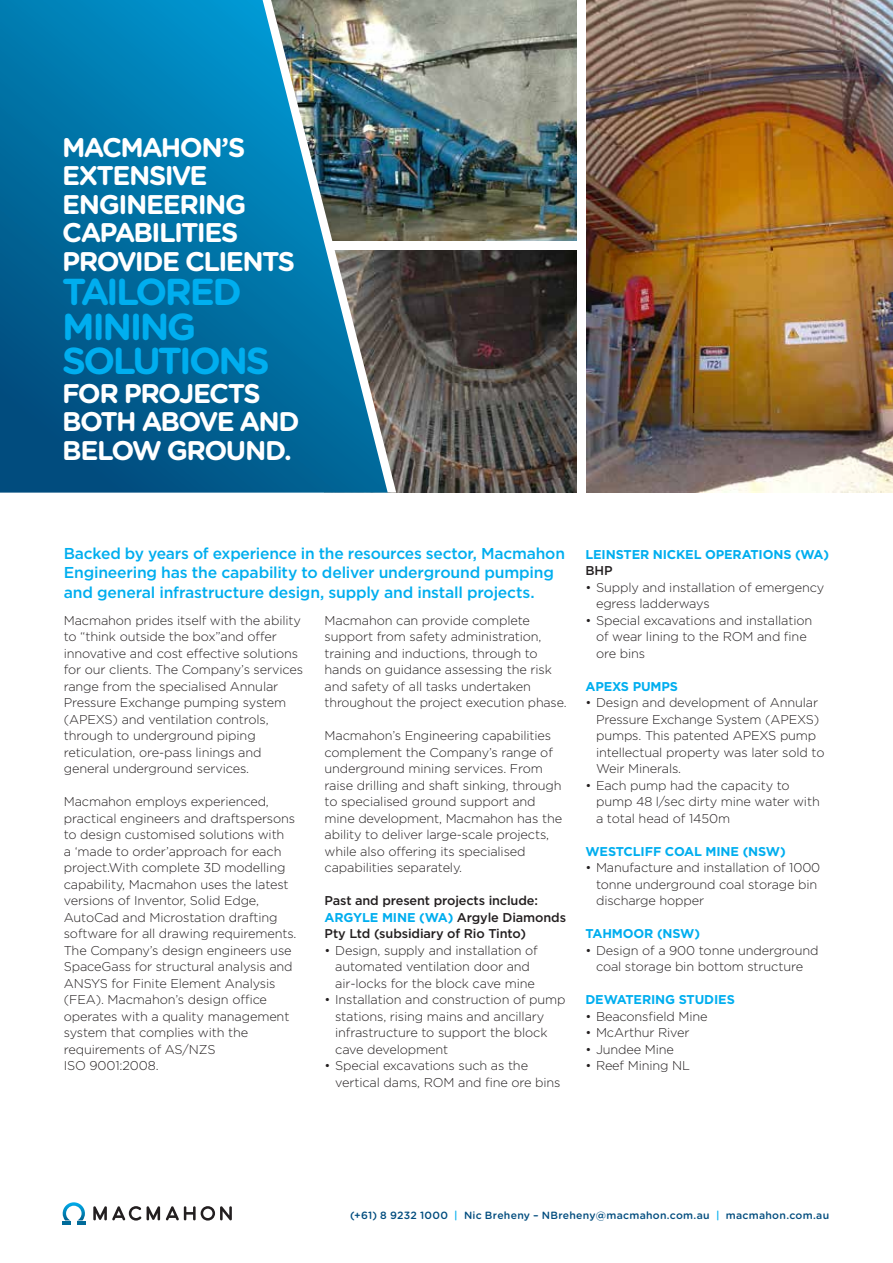
<style>
.page{position:relative;width:893px;height:1263px;background:#fff}
.page>*{position:absolute;margin:0;border:0;box-sizing:border-box;transform-origin:0 0}
.t1{font:700 37.5px/34.5px "Gotham Rounded";letter-spacing:-.065em;color:#00aeef}
.t2{font:700 27px/28.5px "Gotham Rounded";letter-spacing:-.055em;color:#fff}
.t3{font:500 15.75px/19.5px "Gotham";letter-spacing:-.015em;color:#00aeef}
.t4{font:300 12.75px/16.5px "Gotham";letter-spacing:-.01em;color:#231f20}
.t5{font:500 12.75px/16.5px "Gotham";letter-spacing:-.01em;color:#231f20}
.t6{font:700 12.75px "Gotham";letter-spacing:-.01em;color:#00aeef}
.t7{font:500 10.5px "Gotham Rounded";letter-spacing:.025em;color:#014c7e}
.s1{font-weight:700;color:#00aeef}
.s2{color:#00aeef}
</style>
<div class="page">
<img style="left:396px;top:0;width:181px;height:241px">
<img style="left:586px;top:0;width:307px;height:493px">
<img style="left:396px;top:250px;width:181px;height:243px">
<img style="left:388px;top:0;width:8px;height:493px">
<svg style="left:0;top:0;width:388px;height:493px;background:#14719c"></svg>
<svg style="left:93px;top:1206px;width:48px;height:14px"></svg>
<svg style="left:147px;top:1206px;width:13px;height:14px"></svg>
<svg style="left:166px;top:1206px;width:66px;height:14px"></svg>
<svg style="left:62px;top:1202px;width:23px;height:22px"></svg>
<h2 class="t2" style="left:62px;top:132px;width:234px">MACMAHON’S<br>EXTENSIVE<br>ENGINEERING<br>CAPABILITIES<br>PROVIDE CLIENTS</h2>
<h1 class="t1" style="left:62px;top:273px;width:209px">TAILORED<br>MINING<br>SOLUTIONS</h1>
<h2 class="t2" style="left:62px;top:378px;width:239px">FOR PROJECTS<br>BOTH ABOVE AND<br>BELOW GROUND.</h2>
<p class="t3" style="left:64px;top:543px;width:503px">Backed by years of experience in the resources sector, Macmahon<br>Engineering has the capability to deliver underground pumping and general infrastructure design, supply and install projects.</p>
<p class="t4" style="left:64px;top:611px;width:241px">Macmahon prides itself with the ability to “think outside the box”and offer innovative and cost effective solutions for our clients. The Company’s services range from the specialised Annular Pressure Exchange pumping system (APEXS) and ventilation controls, through to underground piping reticulation, ore-pass linings and general underground services.</p>
<p class="t4" style="left:64px;top:793px;width:234px">Macmahon employs experienced, practical engineers and draftspersons to design customised solutions with<br>a ‘made to order’approach for each project.With complete 3D modelling capability, Macmahon uses the latest versions of Inventor, Solid Edge, AutoCad and Microstation drafting software for all drawing requirements.<br>The Company’s design engineers use SpaceGass for structural analysis and ANSYS for Finite Element Analysis (FEA). Macmahon’s design office operates with a quality management system that complies with the requirements of AS/NZS<br>ISO 9001:2008.</p>
<p class="t4" style="left:325px;top:611px;width:244px">Macmahon can provide complete support from safety administration, training and inductions, through to hands on guidance assessing the risk and safety of all tasks undertaken throughout the project execution phase.</p>
<p class="t4" style="left:325px;top:727px;width:239px">Macmahon’s Engineering capabilities complement the Company’s range of underground mining services. From raise drilling and shaft sinking, through to specialised ground support and mine development, Macmahon has the ability to deliver large-scale projects, while also offering its specialised capabilities separately.</p>
<p class="t5" style="left:325px;top:892px;width:243px">Past and present projects include:<br><span class="s1">ARGYLE MINE (WA)</span> Argyle Diamonds<br>Pty Ltd (subsidiary of Rio Tinto)</p>
<p class="t4" style="left:325px;top:941px;width:215px;text-align:center">• Design, supply and installation of automated ventilation door and air-locks for the block cave mine</p>
<p class="t4" style="left:335px;top:991px;width:232px;text-indent:-11px">• Installation and construction of pump stations, rising mains and ancillary infrastructure to support the block cave development</p>
<p class="t4" style="left:335px;top:1057px;width:227px;text-indent:-11px">• Special excavations such as the vertical dams, ROM and fine ore bins</p>
<p class="t6" style="left:585px;top:546px;width:245px">LEINSTER NICKEL OPERATIONS (WA)</p>
<p class="t5" style="left:585px;top:562px;width:29px">BHP</p>
<p class="t4" style="left:596px;top:578px;width:230px;text-indent:-11px">• Supply and installation of emergency egress ladderways</p>
<p class="t4" style="left:596px;top:611px;width:218px;text-indent:-11px">• Special excavations and installation of wear lining to the ROM and fine ore bins</p>
<p class="t6" style="left:585px;top:678px;width:94px">APEXS PUMPS</p>
<p class="t4" style="left:596px;top:694px;width:230px;text-indent:-11px">• Design and development of Annular<br>Pressure Exchange System (APEXS) pumps. This patented APEXS pump intellectual property was later sold to<br>Weir Minerals.</p>
<p class="t4" style="left:596px;top:776px;width:225px;text-indent:-11px">• Each pump had the capacity to pump 48 l/sec dirty mine water with a total head of 1450m</p>
<p class="t6" style="left:585px;top:843px;width:202px">WESTCLIFF COAL MINE (NSW)</p>
<p class="t4" style="left:596px;top:859px;width:226px;text-indent:-11px">• Manufacture and installation of 1000 tonne underground coal storage bin discharge hopper</p>
<p class="t6" style="left:585px;top:925px;width:116px">TAHMOOR (NSW)</p>
<p class="t4" style="left:585px;top:941px;width:235px;text-align:center">• Design of a 900 tonne underground coal storage bin bottom structure</p>
<p class="t6" style="left:585px;top:991px;width:151px">DEWATERING STUDIES</p>
<p class="t4" style="left:585px;top:1007px;width:124px">• Beaconsfield Mine</p>
<p class="t4" style="left:585px;top:1024px;width:106px">• McArthur River</p>
<p class="t4" style="left:585px;top:1040px;width:90px">• Jundee Mine</p>
<p class="t4" style="left:585px;top:1057px;width:106px">• Reef Mining NL</p>
<p class="t7" style="left:350px;top:1207px;width:480px">(+61) 8 9232 1000 <span class="s2">|</span> Nic Breheny – NBreheny@macmahon.com.au <span class="s2">|</span> macmahon.com.au</p>
</div>
